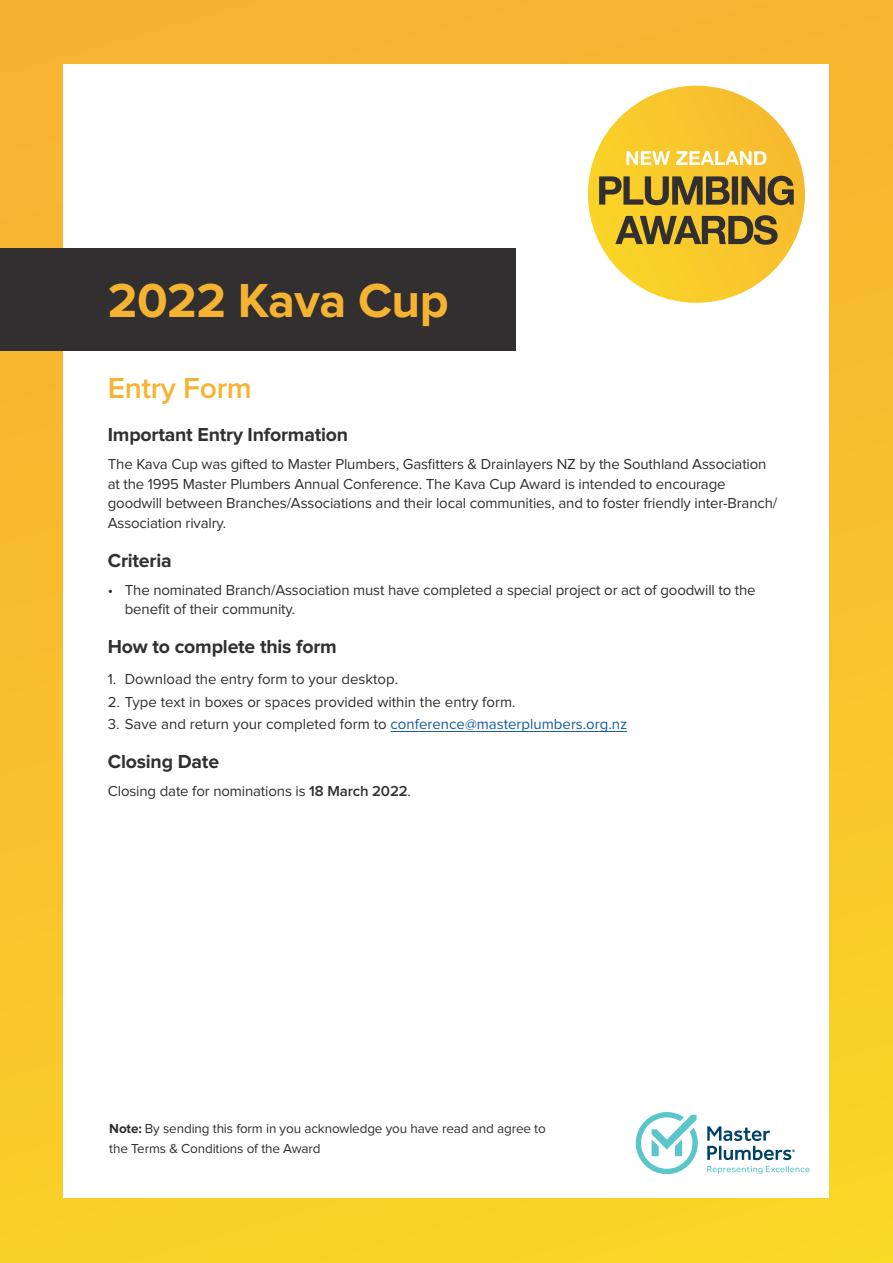
<style>
.page{position:relative;width:893px;height:1263px;background:#fff}
.page>*{position:absolute;margin:0;border:0;box-sizing:border-box;transform-origin:0 0}
.Heading_1{font:700 49.5px "Proxima Nova";letter-spacing:-.01em;color:#f6b332}
.Heading_2{font:600 30px "Proxima Nova";letter-spacing:-.01em;color:#f6b332}
.Headings_3{font:700 19.5px "Proxima Nova";letter-spacing:-.01em;color:#312f30}
.Body_text{font:15px/19.5px "Proxima Nova";letter-spacing:-.01em;color:#312f30}
.Body_Bullets_L1{font:15px/19.5px "Proxima Nova";color:#312f30}
.Body_text-2{font:13.5px/19.5px "Proxima Nova";letter-spacing:-.01em;color:#312f30}
.s1{color:#175d9e}
.s2{font-weight:600}
.s3{font-weight:700}
</style>
<div class="page">
<div style="left:0;top:0;width:893px;height:1263px;background:linear-gradient(to bottom,#f6b233,#f9d128)"></div>
<div style="left:64px;top:65px;width:765px;height:1133px;background:#fff"></div>
<div style="left:0;top:248px;width:516px;height:103px;background:#312f30"></div>
<hr style="left:390px;top:731px;width:237px;height:1px;background:#175d9e">
<svg style="left:707px;top:1166px;width:103px;height:8px"></svg>
<svg style="left:636px;top:1112px;width:62px;height:62px"></svg>
<svg style="left:707px;top:1126px;width:88px;height:34px"></svg>
<div style="left:588px;top:86px;width:217px;height:217px;background:linear-gradient(to right,#f9d428,#f7bb31);border-radius:109px"></div>
<svg style="left:615px;top:215px;width:163px;height:30px;background:#90792d"></svg>
<svg style="left:599px;top:176px;width:195px;height:29px;background:#8b742d"></svg>
<svg style="left:626px;top:151px;width:140px;height:14px"></svg>
<p class="Heading_1" style="left:108px;top:278px;width:342px">2022 Kava Cup</p>
<p class="Heading_2" style="left:108px;top:374px;width:145px">Entry Form</p>
<p class="Headings_3" style="left:108px;top:426px;width:242px">Important Entry Information</p>
<p class="Body_text" style="left:108px;top:455px;width:671px">The Kava Cup was gifted to Master Plumbers, Gasfitters &amp; Drainlayers NZ by the Southland Association at the 1995 Master Plumbers Annual Conference. The Kava Cup Award is intended to encourage goodwill between Branches/Associations and their local communities, and to foster friendly inter-Branch/ Association rivalry.</p>
<p class="Headings_3" style="left:108px;top:551px;width:65px">Criteria</p>
<p class="Body_Bullets_L1" style="left:125px;top:580px;width:632px;text-indent:-17px">• The nominated Branch/Association must have completed a special project or act of goodwill to the benefit of their community.</p>
<p class="Headings_3" style="left:108px;top:638px;width:231px">How to complete this form</p>
<p class="Body_Bullets_L1" style="left:108px;top:670px;width:292px">1. Download the entry form to your desktop.</p>
<p class="Body_Bullets_L1" style="left:108px;top:692px;width:409px">2. Type text in boxes or spaces provided within the entry form.</p>
<p class="Body_Bullets_L1" style="left:108px;top:715px;width:521px">3. Save and return your completed form to <span class="s1">conference@masterplumbers.org.nz</span></p>
<p class="Headings_3" style="left:108px;top:753px;width:113px">Closing Date</p>
<p class="Body_text" style="left:108px;top:782px;width:305px">Closing date for nominations is <span class="s2">18 March 2022</span>.</p>
<p class="Body_text-2" style="left:109px;top:1119px;width:438px"><span class="s3">Note:</span> By sending this form in you acknowledge you have read and agree to the Terms &amp; Conditions of the Award</p>
</div>
